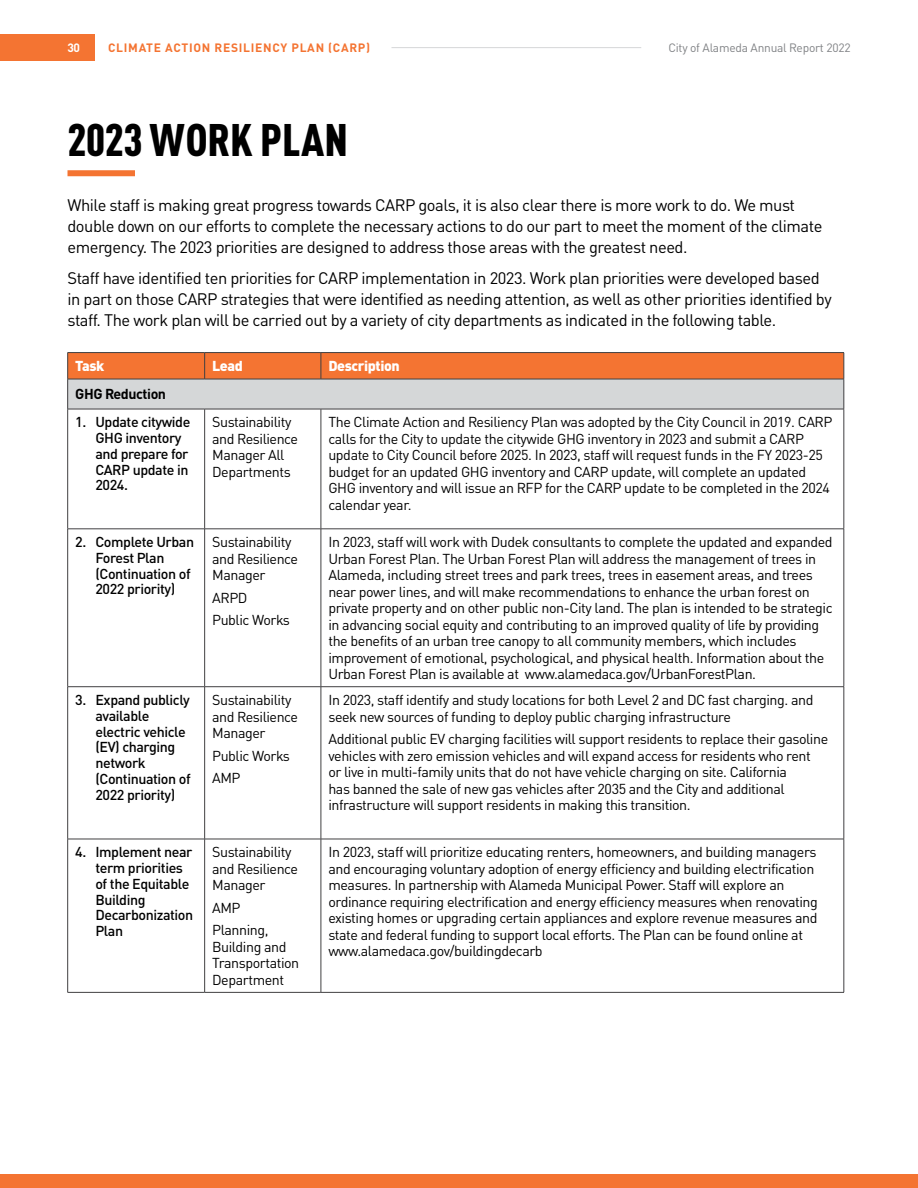
<style>
.page{position:relative;width:918px;height:1188px;background:#fff}
.page>*{position:absolute;margin:0;border:0;box-sizing:border-box;transform-origin:0 0}
.t1{font:900 condensed 45px "DINOT";color:#000}
.t2{font:16.5px/21px "DINOT";letter-spacing:-.03em;color:#000}
.t3{font:14.25px/16.5px "DINOT";letter-spacing:-.03em;color:#000}
.t4{font:500 14.25px/15.8px "DINOT";letter-spacing:-.03em;color:#000}
.t5{font:900 14.25px "DINOT";letter-spacing:-.03em;color:#fff}
.t6{font:700 14.25px "DINOT";letter-spacing:-.03em;color:#000}
.t7{font:700 12px "DINOT";letter-spacing:.06em;color:#f47432}
.t8{font:12px "DINOT";letter-spacing:-.02em;color:#808285}
.t9{font:700 12px "DINOT";color:#fff}
</style>
<div class="page">
<div style="left:0;top:34px;width:94px;height:27px;background:#f47432"></div>
<hr style="left:392px;top:47px;width:249px;height:1px;background:#d5d7d8">
<div style="left:0;top:1174px;width:918px;height:14px;background:#f47432"></div>
<div style="left:68px;top:379px;width:776px;height:30px;background:#d5d7d8"></div>
<hr style="left:68px;top:352px;width:137px;height:1px;background:#414042">
<hr style="left:205px;top:352px;width:116px;height:1px;background:#414042">
<hr style="left:321px;top:352px;width:523px;height:1px;background:#414042">
<svg style="left:67px;top:353px;width:778px;height:26px;background:#ef7232"></svg>
<hr style="left:68px;top:379px;width:137px;height:1px;background:#414042">
<hr style="left:67px;top:379px;width:1px;height:30px;background:#414042">
<hr style="left:205px;top:379px;width:116px;height:1px;background:#414042">
<hr style="left:321px;top:379px;width:523px;height:1px;background:#414042">
<hr style="left:844px;top:379px;width:1px;height:30px;background:#414042">
<hr style="left:68px;top:409px;width:137px;height:1px;background:#414042">
<hr style="left:67px;top:409px;width:1px;height:120px;background:#414042">
<hr style="left:205px;top:409px;width:116px;height:1px;background:#414042">
<hr style="left:204px;top:409px;width:1px;height:120px;background:#414042">
<hr style="left:321px;top:409px;width:523px;height:1px;background:#414042">
<hr style="left:321px;top:409px;width:1px;height:120px;background:#414042">
<hr style="left:844px;top:409px;width:1px;height:120px;background:#414042">
<hr style="left:68px;top:529px;width:137px;height:1px;background:#414042">
<hr style="left:67px;top:529px;width:1px;height:158px;background:#414042">
<hr style="left:205px;top:529px;width:116px;height:1px;background:#414042">
<hr style="left:204px;top:529px;width:1px;height:158px;background:#414042">
<hr style="left:321px;top:529px;width:523px;height:1px;background:#414042">
<hr style="left:321px;top:529px;width:1px;height:158px;background:#414042">
<hr style="left:844px;top:529px;width:1px;height:158px;background:#414042">
<hr style="left:68px;top:686px;width:137px;height:1px;background:#414042">
<hr style="left:67px;top:687px;width:1px;height:152px;background:#414042">
<hr style="left:205px;top:686px;width:116px;height:1px;background:#414042">
<hr style="left:204px;top:687px;width:1px;height:152px;background:#414042">
<hr style="left:321px;top:686px;width:523px;height:1px;background:#414042">
<hr style="left:321px;top:687px;width:1px;height:152px;background:#414042">
<hr style="left:844px;top:687px;width:1px;height:152px;background:#414042">
<hr style="left:68px;top:839px;width:137px;height:1px;background:#414042">
<hr style="left:67px;top:839px;width:1px;height:153px;background:#414042">
<hr style="left:205px;top:839px;width:116px;height:1px;background:#414042">
<hr style="left:204px;top:839px;width:1px;height:153px;background:#414042">
<hr style="left:321px;top:839px;width:523px;height:1px;background:#414042">
<hr style="left:321px;top:839px;width:1px;height:153px;background:#414042">
<hr style="left:844px;top:839px;width:1px;height:153px;background:#414042">
<hr style="left:68px;top:992px;width:137px;height:1px;background:#414042">
<hr style="left:205px;top:992px;width:116px;height:1px;background:#414042">
<hr style="left:321px;top:992px;width:523px;height:1px;background:#414042">
<div style="left:68px;top:170px;width:67px;height:6px;background:#f47432"></div>
<p class="t9" style="left:68px;top:40px;width:14px">30</p>
<p class="t7" style="left:108px;top:40px;width:264px">CLIMATE ACTION RESILIENCY PLAN (CARP)</p>
<p class="t8" style="left:668px;top:40px;width:184px">City of Alameda Annual Report 2022</p>
<h1 class="t1" style="left:68px;top:112px;width:282px">2023 WORK PLAN</h1>
<p class="t2" style="left:68px;top:194px;width:756px">While staff is making great progress towards CARP goals, it is also clear there is more work to do. We must double down on our efforts to complete the necessary actions to do our part to meet the moment of the climate emergency. The 2023 priorities are designed to address those areas with the greatest need.</p>
<p class="t2" style="left:68px;top:267px;width:766px">Staff have identified ten priorities for CARP implementation in 2023. Work plan priorities were developed based in part on those CARP strategies that were identified as needing attention, as well as other priorities identified by staff. The work plan will be carried out by a variety of city departments as indicated in the following table.</p>
<p class="t5" style="left:75px;top:356px;width:31px">Task</p>
<p class="t5" style="left:212px;top:356px;width:32px">Lead</p>
<p class="t5" style="left:328px;top:356px;width:73px">Description</p>
<p class="t6" style="left:75px;top:385px;width:92px">GHG Reduction</p>
<p class="t4" style="left:95px;top:414px;width:96px;text-indent:-20px">1. Update citywide<br>GHG inventory and prepare for<br>CARP update in<br>2024.</p>
<p class="t3" style="left:212px;top:414px;width:88px">Sustainability and Resilience<br>Manager All<br>Departments</p>
<p class="t3" style="left:328px;top:414px;width:506px">The Climate Action and Resiliency Plan was adopted by the City Council in 2019. CARP calls for the City to update the citywide GHG inventory in 2023 and submit a CARP update to City Council before 2025. In 2023, staff will request funds in the FY 2023-25 budget for an updated GHG inventory and CARP update, will complete an updated GHG inventory and will issue an RFP for the CARP update to be completed in the 2024 calendar year.</p>
<p class="t4" style="left:95px;top:534px;width:100px;text-indent:-20px">2. Complete Urban<br>Forest Plan (Continuation of<br>2022 priority)</p>
<p class="t3" style="left:212px;top:534px;width:88px">Sustainability and Resilience<br>Manager</p>
<p class="t3" style="left:328px;top:534px;width:506px">In 2023, staff will work with Dudek consultants to complete the updated and expanded Urban Forest Plan. The Urban Forest Plan will address the management of trees in Alameda, including street trees and park trees, trees in easement areas, and trees near power lines, and will make recommendations to enhance the urban forest on private property and on other public non-City land. The plan is intended to be strategic in advancing social equity and contributing to an improved quality of life by providing the benefits of an urban tree canopy to all community members, which includes improvement of emotional, psychological, and physical health. Information about the Urban Forest Plan is available at www.alamedaca.gov/UrbanForestPlan.</p>
<p class="t3" style="left:212px;top:586px;width:79px;line-height:22.5px">ARPD<br>Public Works</p>
<p class="t4" style="left:95px;top:692px;width:97px;text-indent:-20px">3. Expand publicly available electric vehicle (EV) charging network (Continuation of<br>2022 priority)</p>
<p class="t3" style="left:212px;top:691px;width:88px">Sustainability and Resilience<br>Manager</p>
<p class="t3" style="left:212px;top:744px;width:79px;line-height:22.5px">Public Works<br>AMP</p>
<p class="t4" style="left:95px;top:844px;width:99px;text-indent:-20px">4. Implement near term priorities of the Equitable<br>Building<br>Decarbonization<br>Plan</p>
<p class="t3" style="left:212px;top:844px;width:88px">Sustainability and Resilience<br>Manager</p>
<p class="t3" style="left:212px;top:896px;width:58px;line-height:22.5px">AMP<br>Planning,</p>
<p class="t3" style="left:212px;top:938px;width:89px">Building and<br>Transportation<br>Department</p>
<p class="t3" style="left:328px;top:691px;width:487px">In 2023, staff identify and study locations for both Level 2 and DC fast charging. and seek new sources of funding to deploy public charging infrastructure</p>
<p class="t3" style="left:328px;top:730px;width:501px">Additional public EV charging facilities will support residents to replace their gasoline vehicles with zero emission vehicles and will expand access for residents who rent<br>or live in multi-family units that do not have vehicle charging on site. California<br>has banned the sale of new gas vehicles after 2035 and the City and additional infrastructure will support residents in making this transition.</p>
<p class="t3" style="left:328px;top:844px;width:491px">In 2023, staff will prioritize educating renters, homeowners, and building managers and encouraging voluntary adoption of energy efficiency and building electrification measures. In partnership with Alameda Municipal Power. Staff will explore an ordinance requiring electrification and energy efficiency measures when renovating existing homes or upgrading certain appliances and explore revenue measures and state and federal funding to support local efforts. The Plan can be found online at www.alamedaca.gov/buildingdecarb</p>
</div>
